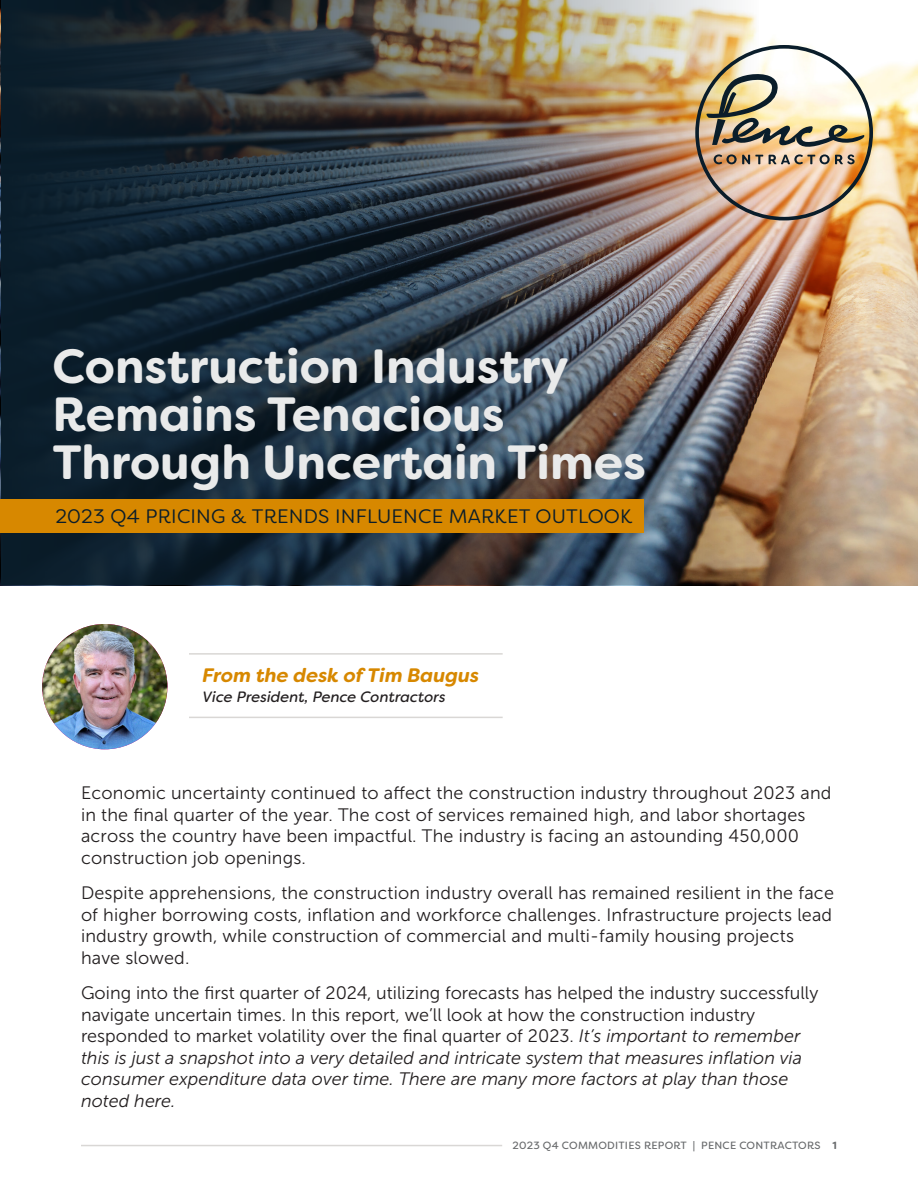
<style>
.page{position:relative;width:918px;height:1188px;background:#fff}
.page>*{position:absolute;margin:0;border:0;box-sizing:border-box;transform-origin:0 0}
.t1{font:700 48px/48px "Filson Soft";color:#e9eaea}
.t2{font:19.5px "Filson Soft";letter-spacing:.01em;color:#0a1d2a}
.t3{font:italic 700 19.5px "Filson Soft";color:#d78800}
.t4{font:18px/21.6px "Museo Sans 300";letter-spacing:.01em;color:#231f20}
.t5{font:italic 15px "Filson Soft";color:#231f20}
.Title_-_section{font:10.5px "Filson Soft";letter-spacing:.02em;color:#696b6d}
.s1{font-style:italic}
.s2{font-weight:700}
</style>
<div class="page">
<hr style="left:81px;top:1145px;width:421px;height:1px;background:#d9d7d5">
<img style="left:42px;top:624px;width:125px;height:125px;border-radius:63px">
<hr style="left:189px;top:653px;width:314px;height:2px;background:#d9d7d5">
<hr style="left:189px;top:717px;width:314px;height:1px;background:#d9d7d5">
<img style="left:0;top:0;width:918px;height:585px">
<img style="left:1px;top:0;width:757px;height:585px">
<img style="left:695px;top:45px;width:178px;height:175px">
<div style="left:1px;top:500px;width:643px;height:33px;background:#d78800"></div>
<p class="t1" style="left:52px;top:343px;width:595px">Construction Industry<br>Remains Tenacious<br>Through Uncertain Times</p>
<p class="t2" style="left:55px;top:504px;width:578px">2023 Q4 PRICING &amp; TRENDS INFLUENCE MARKET OUTLOOK</p>
<p class="t3" style="left:202px;top:663px;width:279px">From the desk of Tim Baugus</p>
<p class="t5" style="left:202px;top:687px;width:245px">Vice President, Pence Contractors</p>
<p class="t4" style="left:81px;top:782px;width:752px">Economic uncertainty continued to affect the construction industry throughout 2023 and in the final quarter of the year. The cost of services remained high, and labor shortages across the country have been impactful. The industry is facing an astounding 450,000 construction job openings.</p>
<p class="t4" style="left:81px;top:882px;width:754px">Despite apprehensions, the construction industry overall has remained resilient in the face of higher borrowing costs, inflation and workforce challenges. Infrastructure projects lead industry growth, while construction of commercial and multi-family housing projects have slowed.</p>
<p class="t4" style="left:81px;top:982px;width:739px">Going into the first quarter of 2024, utilizing forecasts has helped the industry successfully navigate uncertain times. In this report, we’ll look at how the construction industry responded to market volatility over the final quarter of 2023. <span class="s1">It’s important to remember this is just a snapshot into a very detailed and intricate system that measures inflation via consumer expenditure data over time. There are many more factors at play than those noted here.</span></p>
<p class="Title_-_section" style="left:513px;top:1139px;width:326px">2023 Q4 COMMODITIES REPORT | PENCE CONTRACTORS <span class="s2">1</span></p>
</div>
